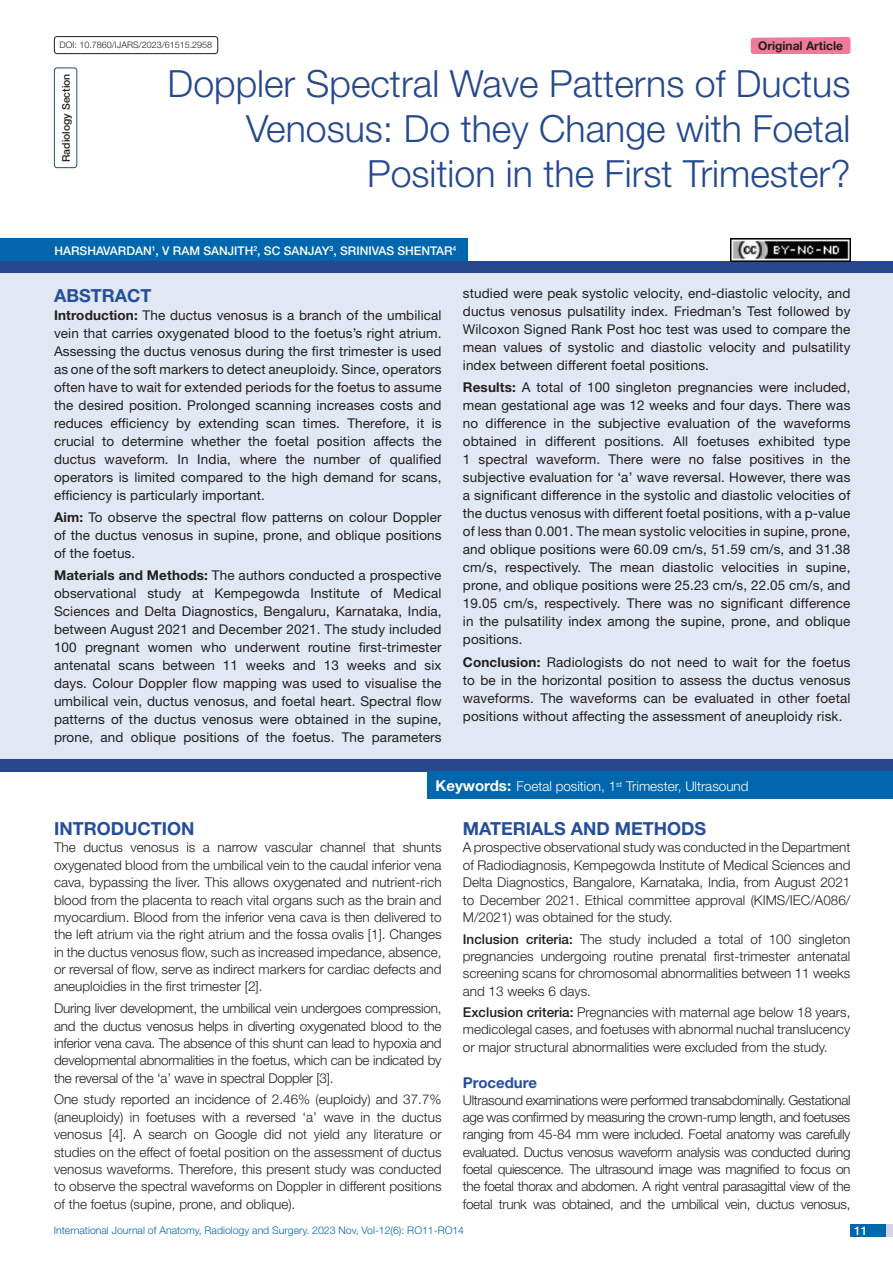
<style>
.page{position:relative;width:893px;height:1263px;background:#fff}
.page>*{position:absolute;margin:0;border:0;box-sizing:border-box;transform-origin:0 0}
.t1{font:300 37.5px/45px "Helvetica Neue";color:#25488e;text-align:right}
.Heading{font:700 18px "Helvetica Neue";color:#244e9b}
.Abstract_head{font:700 18px "Helvetica Neue";color:#244e9b}
.HEAD_2{font:700 15px "Helvetica Neue";color:#244e9b}
.Abstract_Text{font:13.5px/18px "Helvetica Neue";letter-spacing:.01em;color:#231f20;text-align:justify}
.Body_text{font:300 13.5px/17.4px "Helvetica Neue";color:#231f20;text-align:justify}
.Key_words{font:300 13.5px "Helvetica Neue";color:#fff}
.Author{font:500 12px "Helvetica Neue";color:#fff}
.t2{font:700 12px "Helvetica Neue";color:#231f20}
.t3{font:300 10.5px "Helvetica Neue";color:#0166ac}
.section{font:500 10.5px "Helvetica Neue";color:#231f20}
.t4{font:300 9px "Helvetica Neue";color:#231f20}
.s1{font-weight:700}
.s2{font-weight:700;font-size:15px}
.s3{font-weight:500}
</style>
<div class="page">
<div style="left:850px;top:1224px;width:43px;height:13px;background:#d3d5e7"></div>
<div style="left:850px;top:1224px;width:35px;height:13px;background:#0166ac"></div>
<div style="left:54px;top:68px;width:23px;height:100px;border:1px solid #25488e;border-radius:3px"></div>
<div style="left:751px;top:37px;width:99px;height:17px;background:#ee7b99"></div>
<div style="left:54px;top:36px;width:164px;height:18px;border:1px solid #231f20;border-radius:3px"></div>
<div style="left:0;top:261px;width:893px;height:12px;background:#25488e"></div>
<div style="left:0;top:759px;width:893px;height:12px;background:#25488e"></div>
<div style="left:0;top:238px;width:467px;height:23px;background:#0166ac"></div>
<div style="left:0;top:273px;width:893px;height:486px;background:#e1e8f4"></div>
<div style="left:428px;top:771px;width:465px;height:28px;background:#0166ac"></div>
<img style="left:730px;top:239px;width:120px;height:22px">
<p class="t4" style="left:60px;top:39px;width:154px">DOI: 10.7860/IJARS/2023/61515.2958</p>
<p class="t2" style="left:758px;top:38px;width:87px">Original Article</p>
<p class="section" style="left:60px;top:162px;width:90px;rotate:-90deg">Radiology Section</p>
<p class="t1" style="left:168px;top:60px;width:684px">Doppler Spectral Wave Patterns of Ductus<br>Venosus: Do they Change with Foetal<br>Position in the First Trimester?</p>
<p class="Author" style="left:54px;top:243px;width:404px">HARSHAVARDAN<sup>1</sup>, V RAM SANJITH<sup>2</sup>, SC SANJAY<sup>3</sup>, SRINIVAS SHENTAR<sup>4</sup></p>
<p class="Abstract_head" style="left:54px;top:284px;width:99px">ABSTRACT</p>
<p class="Abstract_Text" style="left:54px;top:306px;width:389px"><span class="s1">Introduction:</span> The ductus venosus is a branch of the umbilical vein that carries oxygenated blood to the foetus’s right atrium.<br>Assessing the ductus venosus during the first trimester is used as one of the soft markers to detect aneuploidy. Since, operators often have to wait for extended periods for the foetus to assume the desired position. Prolonged scanning increases costs and reduces efficiency by extending scan times. Therefore, it is crucial to determine whether the foetal position affects the ductus waveform. In India, where the number of qualified operators is limited compared to the high demand for scans, efficiency is particularly important.</p>
<p class="Abstract_Text" style="left:54px;top:508px;width:389px"><span class="s1">Aim:</span> To observe the spectral flow patterns on colour Doppler of the ductus venosus in supine, prone, and oblique positions of the foetus.</p>
<p class="Abstract_Text" style="left:54px;top:566px;width:389px"><span class="s1">Materials and Methods:</span> The authors conducted a prospective observational study at Kempegowda Institute of Medical Sciences and Delta Diagnostics, Bengaluru, Karnataka, India, between August 2021 and December 2021. The study included 100 pregnant women who underwent routine first-trimester antenatal scans between 11 weeks and 13 weeks and six days. Colour Doppler flow mapping was used to visualise the umbilical vein, ductus venosus, and foetal heart. Spectral flow patterns of the ductus venosus were obtained in the supine, prone, and oblique positions of the foetus. The parameters</p>
<p class="Abstract_Text" style="left:463px;top:284px;width:389px">studied were peak systolic velocity, end-diastolic velocity, and ductus venosus pulsatility index. Friedman’s Test followed by Wilcoxon Signed Rank Post hoc test was used to compare the mean values of systolic and diastolic velocity and pulsatility index between different foetal positions.</p>
<p class="Abstract_Text" style="left:463px;top:378px;width:389px"><span class="s1">Results:</span> A total of 100 singleton pregnancies were included, mean gestational age was 12 weeks and four days. There was no difference in the subjective evaluation of the waveforms obtained in different positions. All foetuses exhibited type 1 spectral waveform. There were no false positives in the subjective evaluation for ‘a’ wave reversal. However, there was a significant difference in the systolic and diastolic velocities of the ductus venosus with different foetal positions, with a p-value of less than 0.001. The mean systolic velocities in supine, prone, and oblique positions were 60.09 cm/s, 51.59 cm/s, and 31.38 cm/s, respectively. The mean diastolic velocities in supine, prone, and oblique positions were 25.23 cm/s, 22.05 cm/s, and 19.05 cm/s, respectively. There was no significant difference in the pulsatility index among the supine, prone, and oblique positions.</p>
<p class="Abstract_Text" style="left:463px;top:653px;width:389px"><span class="s1">Conclusion:</span> Radiologists do not need to wait for the foetus to be in the horizontal position to assess the ductus venosus waveforms. The waveforms can be evaluated in other foetal positions without affecting the assessment of aneuploidy risk.</p>
<p class="Key_words" style="left:436px;top:778px;width:314px"><span class="s2">Keywords:</span> Foetal position, 1<sup>st</sup> Trimester, Ultrasound</p>
<p class="Heading" style="left:54px;top:817px;width:142px">INTRODUCTION</p>
<p class="Body_text" style="left:54px;top:839px;width:389px">The ductus venosus is a narrow vascular channel that shunts oxygenated blood from the umbilical vein to the caudal inferior vena cava, bypassing the liver. This allows oxygenated and nutrient-rich blood from the placenta to reach vital organs such as the brain and myocardium. Blood from the inferior vena cava is then delivered to the left atrium via the right atrium and the fossa ovalis [1]. Changes in the ductus venosus flow, such as increased impedance, absence, or reversal of flow, serve as indirect markers for cardiac defects and aneuploidies in the first trimester [2].</p>
<p class="Body_text" style="left:54px;top:999px;width:389px">During liver development, the umbilical vein undergoes compression, and the ductus venosus helps in diverting oxygenated blood to the inferior vena cava. The absence of this shunt can lead to hypoxia and developmental abnormalities in the foetus, which can be indicated by the reversal of the ‘a’ wave in spectral Doppler [3].</p>
<p class="Body_text" style="left:54px;top:1090px;width:389px">One study reported an incidence of 2.46% (euploidy) and 37.7% (aneuploidy) in foetuses with a reversed ‘a’ wave in the ductus venosus [4]. A search on Google did not yield any literature or studies on the effect of foetal position on the assessment of ductus venosus waveforms. Therefore, this present study was conducted to observe the spectral waveforms on Doppler in different positions of the foetus (supine, prone, and oblique).</p>
<p class="Heading" style="left:463px;top:817px;width:245px">MATERIALS AND METHODS</p>
<p class="Body_text" style="left:463px;top:839px;width:389px">A prospective observational study was conducted in the Department of Radiodiagnosis, Kempegowda Institute of Medical Sciences and Delta Diagnostics, Bangalore, Karnataka, India, from August 2021 to December 2021. Ethical committee approval (KIMS/IEC/A086/ M/2021) was obtained for the study.</p>
<p class="Body_text" style="left:463px;top:930px;width:389px"><span class="s3">Inclusion criteria:</span> The study included a total of 100 singleton pregnancies undergoing routine prenatal first-trimester antenatal screening scans for chromosomal abnormalities between 11 weeks and 13 weeks 6 days.</p>
<p class="Body_text" style="left:463px;top:1003px;width:389px"><span class="s3">Exclusion criteria:</span> Pregnancies with maternal age below 18 years, medicolegal cases, and foetuses with abnormal nuchal translucency or major structural abnormalities were excluded from the study.</p>
<p class="HEAD_2" style="left:463px;top:1073px;width:76px">Procedure</p>
<p class="Body_text" style="left:463px;top:1091px;width:389px">Ultrasound examinations were performed transabdominally. Gestational age was confirmed by measuring the crown-rump length, and foetuses ranging from 45-84 mm were included. Foetal anatomy was carefully evaluated. Ductus venosus waveform analysis was conducted during foetal quiescence. The ultrasound image was magnified to focus on the foetal thorax and abdomen. A right ventral parasagittal view of the foetal trunk was obtained, and the umbilical vein, ductus venosus,</p>
<p class="t3" style="left:54px;top:1224px;width:412px">International Journal of Anatomy, Radiology and Surgery. 2023 Nov, Vol-12(6): RO11-RO14</p>
<p class="Author" style="left:854px;top:1223px;width:15px">11</p>
</div>
